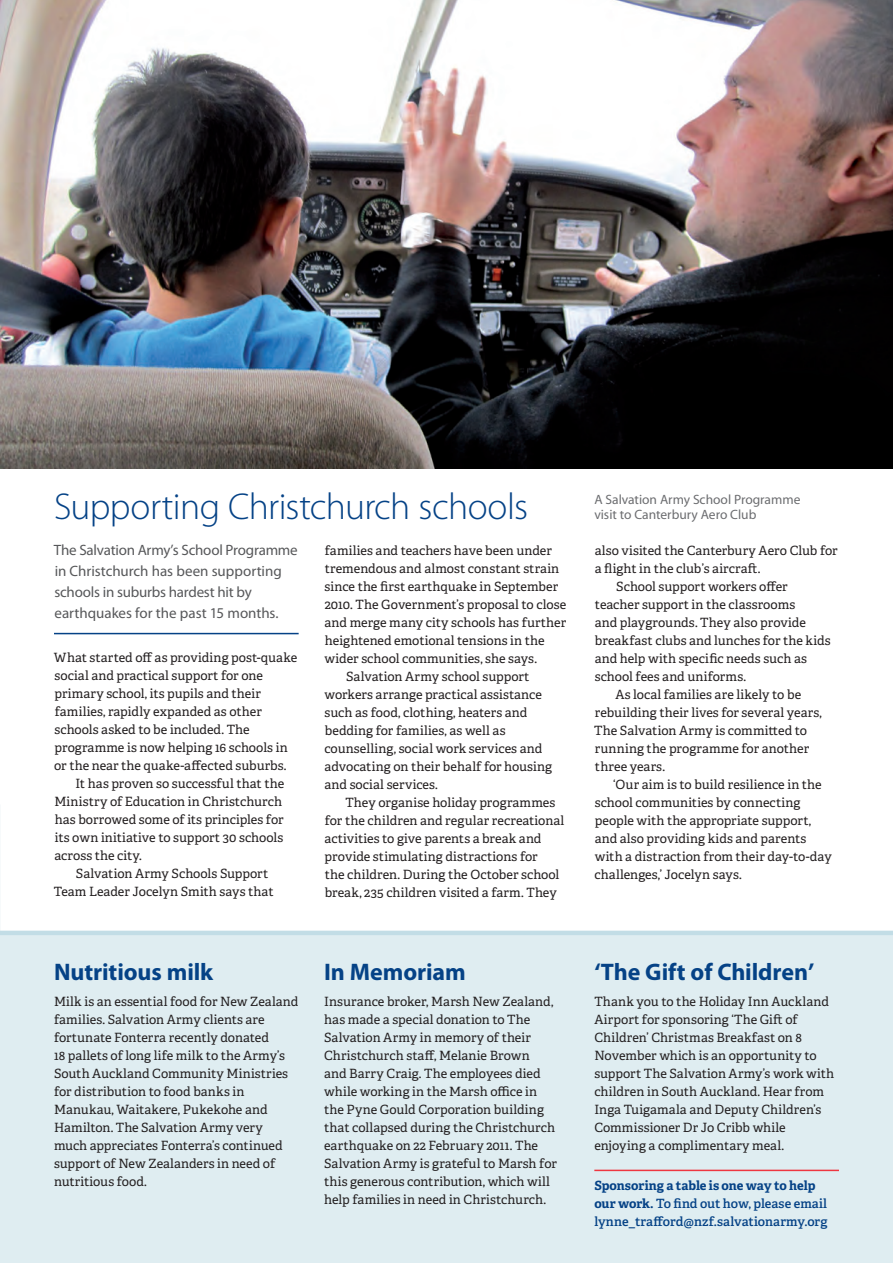
<style>
.page{position:relative;width:893px;height:1263px;background:#fff}
.page>*{position:absolute;margin:0;border:0;box-sizing:border-box;transform-origin:0 0}
.P3_Title{font:300 37.5px "Myriad Pro";letter-spacing:-.02em;color:#054286}
.News_Brief_Title{font:700 24px "Myriad Pro";letter-spacing:-.005em;color:#054286}
.P3_Intro{font:15px/21px "Myriad Pro";letter-spacing:-.01em;color:#57585a}
.Photo_Caption{font:13.5px/15px "Myriad";color:#6c6d70}
.Body_Indent{font:12.75px/18px "Adelle";letter-spacing:.005em;color:#231f20}
.Body_No_Indent{font:12.75px/18px "Adelle";color:#231f20}
.EndCopy_Style{font:600 12.75px/18px "Adelle";color:#054286}
.s1{font-weight:700}
</style>
<div class="page">
<div style="left:0;top:933px;width:893px;height:330px;background:#dfedf1"></div>
<hr style="left:0;top:931px;width:893px;height:4px;background:#c2dde6">
<img style="left:0;top:0;width:893px;height:469px">
<hr style="left:54px;top:633px;width:245px;height:1px;background:#054286">
<hr style="left:594px;top:1169px;width:245px;height:2px;background:#ee3640">
<p class="P3_Title" style="left:54px;top:486px;width:475px">Supporting Christchurch schools</p>
<p class="P3_Intro" style="left:54px;top:539px;width:246px">The Salvation Army’s School Programme in Christchurch has been supporting schools in suburbs hardest hit by earthquakes for the past 15 months.</p>
<p class="Body_No_Indent" style="left:54px;top:648px;width:245px">What started off as providing post-quake social and practical support for one primary school, its pupils and their families, rapidly expanded as other schools asked to be included. The programme is now helping 16 schools in or the near the quake-affected suburbs.</p>
<p class="Body_Indent" style="left:54px;top:775px;width:231px;text-indent:21px">It has proven so successful that the Ministry of Education in Christchurch has borrowed some of its principles for its own initiative to support 30 schools across the city.</p>
<p class="Body_Indent" style="left:54px;top:865px;width:221px;text-indent:22px">Salvation Army Schools Support<br>Team Leader Jocelyn Smith says that</p>
<p class="Body_Indent" style="left:325px;top:541px;width:243px">families and teachers have been under tremendous and almost constant strain since the first earthquake in September 2010. The Government’s proposal to close and merge many city schools has further heightened emotional tensions in the wider school communities, she says.</p>
<p class="Body_Indent" style="left:324px;top:667px;width:229px;text-indent:22px">Salvation Army school support workers arrange practical assistance such as food, clothing, heaters and bedding for families, as well as counselling, social work services and advocating on their behalf for housing and social services.</p>
<p class="Body_Indent" style="left:325px;top:793px;width:241px;text-indent:21px">They organise holiday programmes for the children and regular recreational activities to give parents a break and provide stimulating distractions for<br>the children. During the October school break, 235 children visited a farm. They</p>
<p class="News_Brief_Title" style="left:54px;top:956px;width:161px">Nutritious milk</p>
<p class="Body_Indent" style="left:54px;top:993px;width:246px">Milk is an essential food for New Zealand families. Salvation Army clients are fortunate Fonterra recently donated<br>18 pallets of long life milk to the Army’s South Auckland Community Ministries for distribution to food banks in Manukau, Waitakere, Pukekohe and Hamilton. The Salvation Army very much appreciates Fonterra’s continued support of New Zealanders in need of nutritious food.</p>
<p class="News_Brief_Title" style="left:324px;top:956px;width:143px">In Memoriam</p>
<p class="Body_Indent" style="left:324px;top:993px;width:234px">Insurance broker, Marsh New Zealand, has made a special donation to The Salvation Army in memory of their Christchurch staff, Melanie Brown<br>and Barry Craig. The employees died while working in the Marsh office in the Pyne Gould Corporation building that collapsed during the Christchurch earthquake on 22 February 2011. The Salvation Army is grateful to Marsh for this generous contribution, which will help families in need in Christchurch.</p>
<p class="Photo_Caption" style="left:594px;top:493px;width:208px">A Salvation Army School Programme visit to Canterbury Aero Club</p>
<p class="Body_Indent" style="left:595px;top:541px;width:245px">also visited the Canterbury Aero Club for a flight in the club’s aircraft.</p>
<p class="Body_Indent" style="left:595px;top:577px;width:237px;text-indent:22px">School support workers offer teacher support in the classrooms<br>and playgrounds. They also provide breakfast clubs and lunches for the kids and help with specific needs such as school fees and uniforms.</p>
<p class="Body_Indent" style="left:594px;top:685px;width:229px;text-indent:21px">As local families are likely to be rebuilding their lives for several years,<br>The Salvation Army is committed to running the programme for another three years.</p>
<p class="Body_Indent" style="left:595px;top:775px;width:239px;text-indent:19px">‘Our aim is to build resilience in the school communities by connecting people with the appropriate support, and also providing kids and parents with a distraction from their day-to-day challenges,’ Jocelyn says.</p>
<p class="News_Brief_Title" style="left:594px;top:956px;width:221px">‘The Gift of Children’</p>
<p class="Body_Indent" style="left:594px;top:993px;width:241px">Thank you to the Holiday Inn Auckland Airport for sponsoring ‘The Gift of Children’ Christmas Breakfast on 8<br>November which is an opportunity to support The Salvation Army’s work with children in South Auckland. Hear from Inga Tuigamala and Deputy Children’s Commissioner Dr Jo Cribb while enjoying a complimentary meal.</p>
<p class="EndCopy_Style" style="left:594px;top:1177px;width:235px"><span class="s1">Sponsoring a table is one way to help our work.</span> To find out how, please email lynne_trafford@nzf.salvationarmy.org</p>
</div>
